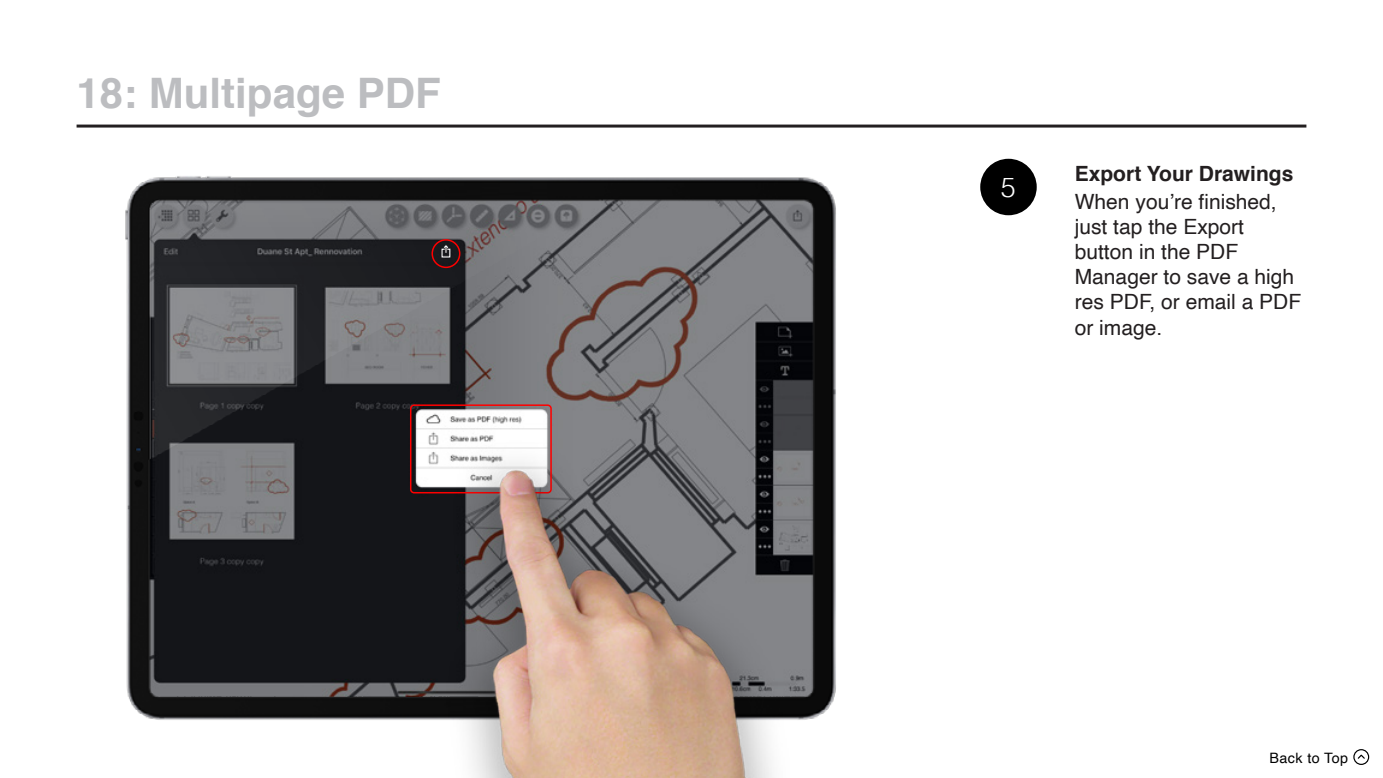
<style>
.page{position:relative;width:1383px;height:778px;background:#fff}
.page>*{position:absolute;margin:0;border:0;box-sizing:border-box;transform-origin:0 0}
.Chapter_Page{font:700 42px "Helvetica";color:#bcbdc0}
.Directions_Numbers{font:300 27px "Helvetica";color:#fff}
.Directions_Text{font:21px/25.2px "Helvetica";color:#231f20}
.Directions_Title{font:700 21px "Helvetica";color:#231f20}
.t1{font:14.4px "Helvetica";letter-spacing:.03em;color:#000}
</style>
<div class="page">
<img style="left:76px;top:124px;width:904px;height:596px">
<hr style="left:77px;top:125px;width:1229px;height:3px;background:#231f20">
<div style="left:980px;top:159px;width:56px;height:56px;background:#000;border-radius:50%"></div>
<div style="left:410px;top:404px;width:142px;height:89px;border:2px solid #f00;border-radius:3px"></div>
<div style="left:431px;top:239px;width:29px;height:29px;border:2px solid #f00;border-radius:50%"></div>
<img style="left:447px;top:440px;width:440px;height:338px">
<svg style="left:1357px;top:754px;width:8px;height:5px"></svg>
<div style="left:1353px;top:749px;width:16px;height:16px;border:1px solid #000;border-radius:50%"></div>
<p class="Chapter_Page" style="left:77px;top:59px;width:366px">18: Multipage PDF</p>
<p class="Directions_Numbers" style="left:1001px;top:164px;width:17px">5</p>
<p class="Directions_Title" style="left:1074px;top:157px;width:220px">Export Your Drawings</p>
<p class="Directions_Text" style="left:1074px;top:189px;width:228px">When you’re finished, just tap the Export button in the PDF<br>Manager to save a high res PDF, or email a PDF or image.</p>
<p class="t1" style="left:1269px;top:746px;width:80px">Back to Top</p>
</div>
